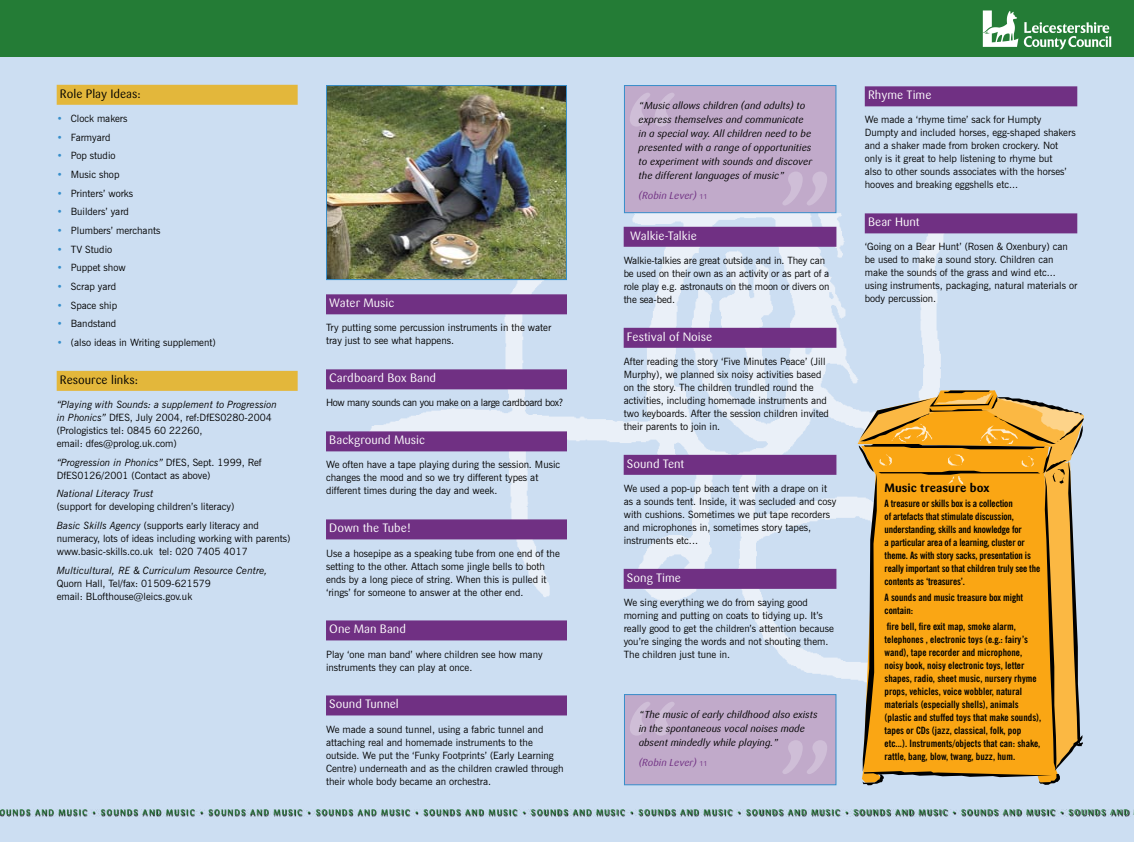
<style>
.page{position:relative;width:1134px;height:842px;background:#ccdef2}
.page>*{position:absolute;margin:0;border:0;box-sizing:border-box;transform-origin:0 0}
.t1{font:12px "Sari";color:#fff}
.t2{font:12px "Sari";color:#000}
.t3{font:700 12px "Sari";color:#000}
.t4{font:10px/13px "News Gothic BT";color:#000}
.t5{font:700 condensed 10px/13px "News Gothic BT";letter-spacing:.005em;color:#000}
.t6{font:italic 10px/14px "Sari";color:#000}
.t7{font:italic 10px "News Gothic BT";color:#000}
.t8{font:10px "News Gothic BT";letter-spacing:-.03em;color:#000}
.t9{font:italic 10px "Sari";color:#703083}
.t10{font:500 8px "Sari";letter-spacing:.15em;color:#247c36}
.s1{color:#378eca}
.s2{font-style:italic}
.s3{font-family:"Sari Regular Caps";font-style:normal;font-size:7px}
</style>
<div class="page">
<img style="left:362px;top:137px;width:700px;height:576px">
<div style="left:0;top:0;width:1134px;height:57px;background:#247c36"></div>
<div style="left:326px;top:294px;width:241px;height:20px;background:#703083"></div>
<div style="left:326px;top:369px;width:241px;height:20px;background:#703083"></div>
<div style="left:326px;top:431px;width:241px;height:20px;background:#703083"></div>
<div style="left:326px;top:519px;width:241px;height:20px;background:#703083"></div>
<div style="left:326px;top:620px;width:241px;height:20px;background:#703083"></div>
<div style="left:326px;top:695px;width:241px;height:20px;background:#703083"></div>
<div style="left:624px;top:227px;width:212px;height:20px;background:#703083"></div>
<div style="left:624px;top:328px;width:212px;height:20px;background:#703083"></div>
<div style="left:624px;top:455px;width:212px;height:20px;background:#703083"></div>
<div style="left:624px;top:569px;width:212px;height:20px;background:#703083"></div>
<svg style="left:0;top:809px;width:1130px;height:8px"></svg>
<img style="left:982px;top:10px;width:130px;height:40px">
<div style="left:57px;top:85px;width:241px;height:20px;background:#e3b73b"></div>
<div style="left:57px;top:371px;width:241px;height:20px;background:#e3b73b"></div>
<img style="left:328px;top:87px;width:237px;height:191px">
<div style="left:326px;top:85px;width:241px;height:195px;border:1px solid #378eca"></div>
<div style="left:865px;top:86px;width:212px;height:20px;background:#703083"></div>
<div style="left:865px;top:213px;width:212px;height:20px;background:#703083"></div>
<div style="left:624px;top:86px;width:212px;height:127px;background:#c1aaca"></div>
<div style="left:624px;top:85px;width:212px;height:128px;border:1px solid #378eca"></div>
<svg style="left:782px;top:172px;width:45px;height:33px"></svg>
<svg style="left:630px;top:93px;width:45px;height:34px"></svg>
<div style="left:624px;top:695px;width:212px;height:90px;background:#c1aaca"></div>
<div style="left:624px;top:694px;width:212px;height:91px;border:1px solid #378eca"></div>
<svg style="left:783px;top:740px;width:44px;height:34px"></svg>
<svg style="left:630px;top:702px;width:45px;height:34px"></svg>
<svg style="left:858px;top:390px;width:226px;height:395px;background:#e5a535"></svg>
<p class="t2" style="left:60px;top:86px;width:82px">Role Play Ideas:</p>
<p class="t4" style="left:57px;top:112px;width:72px"><span class="s1">•</span> Clock makers</p>
<p class="t4" style="left:57px;top:130px;width:55px"><span class="s1">•</span> Farmyard</p>
<p class="t4" style="left:57px;top:149px;width:60px"><span class="s1">•</span> Pop studio</p>
<p class="t4" style="left:57px;top:168px;width:64px"><span class="s1">•</span> Music shop</p>
<p class="t4" style="left:57px;top:186px;width:78px"><span class="s1">•</span> Printers’ works</p>
<p class="t4" style="left:57px;top:205px;width:74px"><span class="s1">•</span> Builders’ yard</p>
<p class="t4" style="left:57px;top:224px;width:105px"><span class="s1">•</span> Plumbers’ merchants</p>
<p class="t4" style="left:57px;top:242px;width:57px"><span class="s1">•</span> TV Studio</p>
<p class="t4" style="left:57px;top:261px;width:71px"><span class="s1">•</span> Puppet show</p>
<p class="t4" style="left:57px;top:280px;width:61px"><span class="s1">•</span> Scrap yard</p>
<p class="t4" style="left:57px;top:298px;width:62px"><span class="s1">•</span> Space ship</p>
<p class="t4" style="left:57px;top:317px;width:61px"><span class="s1">•</span> Bandstand</p>
<p class="t4" style="left:57px;top:336px;width:161px"><span class="s1">•</span> (also ideas in Writing supplement)</p>
<p class="t2" style="left:60px;top:372px;width:80px">Resource links:</p>
<p class="t4" style="left:57px;top:398px;width:222px"><span class="s2">“Playing with Sounds: a supplement to Progression in Phonics”</span> DfES, July 2004, ref:DfES0280-2004 (Prologistics tel: 0845 60 22260,<br>email: dfes@prolog.uk.com)</p>
<p class="t4" style="left:57px;top:455px;width:206px"><span class="s2">“Progression in Phonics”</span> DfES, Sept. 1999, Ref<br>DfES0126/2001 (Contact as above)</p>
<p class="t7" style="left:57px;top:488px;width:98px">National Literacy Trust</p>
<p class="t4" style="left:57px;top:497px;width:204px;line-height:18.7px">(support for developing children’s literacy)<br><span class="s2">Basic Skills Agency</span> (supports early literacy and</p>
<p class="t4" style="left:57px;top:532px;width:235px">numeracy, lots of ideas including working with parents) www.basic-skills.co.uk tel: 020 7405 4017</p>
<p class="t7" style="left:57px;top:564px;width:212px">Multicultural, RE &amp; Curriculum Resource Centre,</p>
<p class="t4" style="left:57px;top:576px;width:156px">Quorn Hall, Tel/fax: 01509-621579 email: BLofthouse@leics.gov.uk</p>
<p class="t1" style="left:329px;top:296px;width:67px">Water Music</p>
<p class="t4" style="left:326px;top:321px;width:227px">Try putting some percussion instruments in the water tray just to see what happens.</p>
<p class="t1" style="left:329px;top:371px;width:108px">Cardboard Box Band</p>
<p class="t8" style="left:326px;top:397px;width:239px">How many sounds can you make on a large cardboard box?</p>
<p class="t1" style="left:329px;top:433px;width:97px">Background Music</p>
<p class="t4" style="left:326px;top:458px;width:236px">We often have a tape playing during the session. Music changes the mood and so we try different types at different times during the day and week.</p>
<p class="t1" style="left:329px;top:521px;width:84px">Down the Tube!</p>
<p class="t4" style="left:326px;top:546px;width:235px">Use a hosepipe as a speaking tube from one end of the setting to the other. Attach some jingle bells to both ends by a long piece of string. When this is pulled it ‘rings’ for someone to answer at the other end.</p>
<p class="t1" style="left:329px;top:622px;width:78px">One Man Band</p>
<p class="t4" style="left:326px;top:647px;width:218px">Play ‘one man band’ where children see how many instruments they can play at once.</p>
<p class="t1" style="left:329px;top:697px;width:71px">Sound Tunnel</p>
<p class="t4" style="left:326px;top:722px;width:239px">We made a sound tunnel, using a fabric tunnel and attaching real and homemade instruments to the outside. We put the ‘Funky Footprints’ (Early Learning Centre) underneath and as the children crawled through their whole body became an orchestra.</p>
<p class="t6" style="left:639px;top:99px;width:175px">“Music allows children (and adults) to express themselves and communicate in a special way. All children need to be presented with a range of opportunities to experiment with sounds and discover the different languages of music”</p>
<p class="t9" style="left:639px;top:189px;width:70px">(Robin Lever) <span class="s3">11</span></p>
<p class="t1" style="left:630px;top:228px;width:68px">Walkie-Talkie</p>
<p class="t4" style="left:624px;top:254px;width:207px">Walkie-talkies are great outside and in. They can be used on their own as an activity or as part of a role play e.g. astronauts on the moon or divers on the sea-bed.</p>
<p class="t1" style="left:627px;top:329px;width:87px">Festival of Noise</p>
<p class="t4" style="left:624px;top:355px;width:207px">After reading the story ‘Five Minutes Peace’ (Jill Murphy), we planned six noisy activities based on the story. The children trundled round the activities, including homemade instruments and two keyboards. After the session children invited their parents to join in.</p>
<p class="t1" style="left:627px;top:456px;width:59px">Sound Tent</p>
<p class="t4" style="left:624px;top:482px;width:214px">We used a pop-up beach tent with a drape on it as a sounds tent. Inside, it was secluded and cosy with cushions. Sometimes we put tape recorders and microphones in, sometimes story tapes, instruments etc...</p>
<p class="t1" style="left:627px;top:570px;width:55px">Song Time</p>
<p class="t4" style="left:624px;top:596px;width:212px">We sing everything we do from saying good morning and putting on coats to tidying up. It’s really good to get the children’s attention because you’re singing the words and not shouting them.<br>The children just tune in.</p>
<p class="t6" style="left:639px;top:708px;width:180px">“The music of early childhood also exists in the spontaneous vocal noises made absent mindedly while playing.”</p>
<p class="t9" style="left:639px;top:756px;width:70px">(Robin Lever) <span class="s3">11</span></p>
<p class="t1" style="left:868px;top:88px;width:65px">Rhyme Time</p>
<p class="t4" style="left:865px;top:113px;width:212px">We made a ‘rhyme time’ sack for Humpty Dumpty and included horses, egg-shaped shakers and a shaker made from broken crockery. Not only is it great to help listening to rhyme but<br>also to other sounds associates with the horses’ hooves and breaking eggshells etc...</p>
<p class="t1" style="left:868px;top:215px;width:53px">Bear Hunt</p>
<p class="t4" style="left:865px;top:240px;width:214px">‘Going on a Bear Hunt’ (Rosen &amp; Oxenbury) can be used to make a sound story. Children can make the sounds of the grass and wind etc... using instruments, packaging, natural materials or body percussion.</p>
<p class="t3" style="left:884px;top:480px;width:106px">Music treasure box</p>
<p class="t5" style="left:884px;top:497px;width:157px">A treasure or skills box is a collection<br>of artefacts that stimulate discussion, understanding, skills and knowledge for<br>a particular area of a learning, cluster or theme. As with story sacks, presentation is really important so that children truly see the contents as ‘treasures’.</p>
<p class="t5" style="left:884px;top:591px;width:140px">A sounds and music treasure box might contain:</p>
<p class="t5" style="left:884px;top:620px;width:158px">fire bell, fire exit map, smoke alarm, telephones , electronic toys (e.g.: fairy’s wand), tape recorder and microphone, noisy book, noisy electronic toys, letter shapes, radio, sheet music, nursery rhyme props, vehicles, voice wobbler, natural materials (especially shells), animals (plastic and stuffed toys that make sounds), tapes or CDs (jazz, classical, folk, pop etc...). Instruments/objects that can: shake, rattle, bang, blow, twang, buzz, hum.</p>
<p class="t10" style="left:-1px;top:808px;width:1131px">OUNDS AND MUSIC • SOUNDS AND MUSIC • SOUNDS AND MUSIC • SOUNDS AND MUSIC • SOUNDS AND MUSIC • SOUNDS AND MUSIC • SOUNDS AND MUSIC • SOUNDS AND MUSIC • SOUNDS AND MUSIC • SOUNDS AND MUSIC • SOUNDS AND</p>
</div>
